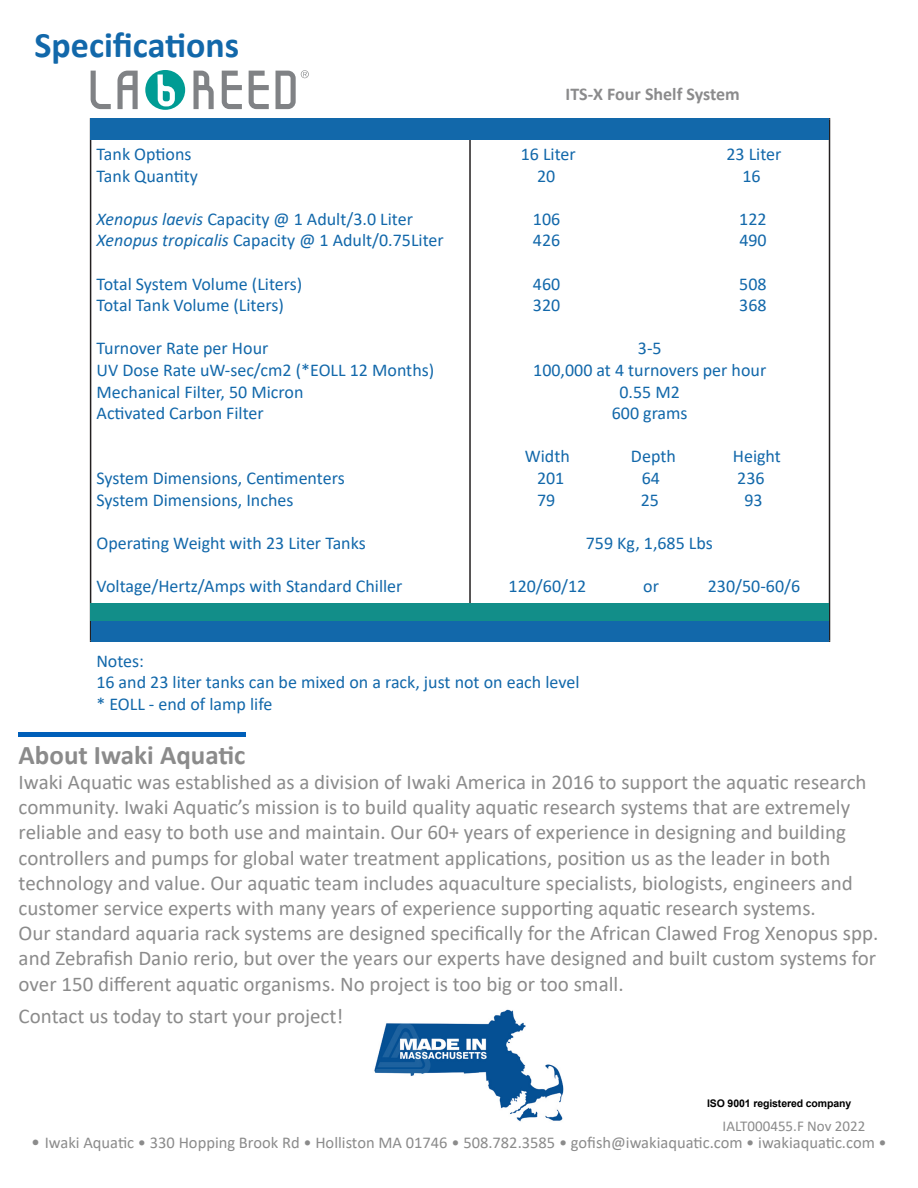
<style>
.page{position:relative;width:918px;height:1188px;background:#fff}
.page>*{position:absolute;margin:0;border:0;box-sizing:border-box;transform-origin:0 0}
.t1{font:700 36px "Calibri";color:#1268aa}
.t2{font:700 27px "Calibri";color:#8b8b8b}
.t3{font:21px/25.2px "Calibri";color:#8b8b8b}
.t4{font:18px/21.6px "Calibri";color:#1268aa}
.t5{font:700 18px "Calibri";color:#8b8b8c}
.t6{font:16.5px "Calibri";color:#8b8b8b}
.t7{font:15px "Calibri";color:#8b8b8b}
.t8{font:700 10.5px "Arial";letter-spacing:-.01em;color:#000}
.s1{font-style:italic}
.s2{font-size:18px}
</style>
<div class="page">
<img style="left:374px;top:1009px;width:190px;height:113px">
<hr style="left:90px;top:118px;width:380px;height:2px;background:#231f20">
<hr style="left:90px;top:120px;width:1px;height:520px;background:#231f20">
<hr style="left:470px;top:118px;width:360px;height:2px;background:#231f20">
<hr style="left:469px;top:120px;width:2px;height:520px;background:#231f20">
<hr style="left:829px;top:120px;width:1px;height:520px;background:#231f20">
<hr style="left:90px;top:640px;width:380px;height:2px;background:#231f20">
<hr style="left:470px;top:640px;width:360px;height:2px;background:#231f20">
<div style="left:91px;top:119px;width:738px;height:21px;background:#1268aa"></div>
<div style="left:91px;top:620px;width:738px;height:21px;background:#1268aa"></div>
<div style="left:90px;top:604px;width:739px;height:17px;background:#128e89"></div>
<svg style="left:91px;top:71px;width:20px;height:38px"></svg>
<svg style="left:249px;top:71px;width:20px;height:38px"></svg>
<svg style="left:194px;top:71px;width:20px;height:38px"></svg>
<svg style="left:145px;top:70px;width:40px;height:39px"></svg>
<svg style="left:222px;top:71px;width:20px;height:38px"></svg>
<svg style="left:117px;top:71px;width:21px;height:38px"></svg>
<svg style="left:276px;top:70px;width:33px;height:39px"></svg>
<hr style="left:19px;top:733px;width:227px;height:4px;background:#005fb9">
<p class="t1" style="left:35px;top:19px;width:206px">Specifications</p>
<p class="t4" style="left:97px;top:143px;width:103px">Tank Options<br>Tank Quantity</p>
<p class="t4" style="left:97px;top:208px;width:349px"><span class="s1">Xenopus laevis</span> Capacity @ 1 Adult/3.0 Liter<br><span class="s1">Xenopus tropicalis</span> Capacity @ 1 Adult/0.75Liter</p>
<p class="t4" style="left:97px;top:272px;width:207px">Total System Volume (Liters)<br>Total Tank Volume (Liters)</p>
<p class="t4" style="left:97px;top:337px;width:339px">Turnover Rate per Hour<br>UV Dose Rate uW-sec/cm2 (*EOLL 12 Months)<br>Mechanical Filter, 50 Micron<br>Activated Carbon Filter</p>
<p class="t4" style="left:97px;top:467px;width:250px">System Dimensions, Centimenters<br>System Dimensions, Inches</p>
<p class="t4" style="left:97px;top:532px;width:271px">Operating Weight with 23 Liter Tanks</p>
<p class="t4" style="left:97px;top:575px;width:307px">Voltage/Hertz/Amps with Standard Chiller</p>
<p class="t5" style="left:566px;top:82px;width:176px">ITS-X Four Shelf System</p>
<p class="t4" style="left:521px;top:143px;width:57px">16 Liter</p>
<p class="t4" style="left:726px;top:143px;width:57px">23 Liter</p>
<p class="t4" style="left:537px;top:164px;width:20px">20</p>
<p class="t4" style="left:742px;top:164px;width:20px">16</p>
<p class="t4" style="left:533px;top:208px;width:29px">106</p>
<p class="t4" style="left:739px;top:208px;width:29px">122</p>
<p class="t4" style="left:533px;top:229px;width:29px">426</p>
<p class="t4" style="left:739px;top:229px;width:29px">490</p>
<p class="t4" style="left:533px;top:272px;width:29px">460</p>
<p class="t4" style="left:739px;top:272px;width:29px">508</p>
<p class="t4" style="left:533px;top:294px;width:29px">320</p>
<p class="t4" style="left:739px;top:294px;width:29px">368</p>
<p class="t4" style="left:533px;top:337px;width:235px;text-align:center">3-5<br>100,000 at 4 turnovers per hour<br>0.55 M2<br>600 grams</p>
<p class="t4" style="left:525px;top:445px;width:47px">Width</p>
<p class="t4" style="left:631px;top:445px;width:46px">Depth</p>
<p class="t4" style="left:733px;top:445px;width:50px">Height</p>
<p class="t4" style="left:537px;top:467px;width:29px">201</p>
<p class="t4" style="left:642px;top:467px;width:20px">64</p>
<p class="t4" style="left:737px;top:467px;width:29px">236</p>
<p class="t4" style="left:537px;top:488px;width:20px">79</p>
<p class="t4" style="left:641px;top:488px;width:20px">25</p>
<p class="t4" style="left:744px;top:488px;width:20px">93</p>
<p class="t4" style="left:586px;top:532px;width:129px">759 Kg, 1,685 Lbs</p>
<p class="t4" style="left:509px;top:575px;width:79px">120/60/12</p>
<p class="t4" style="left:643px;top:575px;width:17px">or</p>
<p class="t4" style="left:708px;top:575px;width:94px">230/50-60/6</p>
<p class="t4" style="left:96px;top:650px;width:485px">Notes:<br>16 and 23 liter tanks can be mixed on a rack, just not on each level * EOLL - end of lamp life</p>
<p class="t2" style="left:19px;top:736px;width:228px">About Iwaki Aquatic</p>
<p class="t3" style="left:19px;top:769px;width:850px">Iwaki Aquatic was established as a division of Iwaki America in 2016 to support the aquatic research community. Iwaki Aquatic’s mission is to build quality aquatic research systems that are extremely</p>
<p class="t3" style="left:19px;top:819px;width:829px">reliable and easy to both use and maintain. Our 60+ years of experience in designing and building</p>
<p class="t3" style="left:19px;top:845px;width:813px">controllers and pumps for global water treatment applications, position us as the leader in both</p>
<p class="t3" style="left:19px;top:870px;width:836px">technology and value. Our aquatic team includes aquaculture specialists, biologists, engineers and</p>
<p class="t3" style="left:19px;top:895px;width:799px">customer service experts with many years of experience supporting aquatic research systems.</p>
<p class="t3" style="left:19px;top:920px;width:861px;text-align:justify">Our standard aquaria rack systems are designed specifically for the African Clawed Frog Xenopus spp. and Zebrafish Danio rerio, but over the years our experts have designed and built custom systems for over 150 different aquatic organisms. No project is too big or too small.</p>
<p class="t3" style="left:19px;top:1003px;width:326px">Contact us today to start your project!</p>
<p class="t8" style="left:707px;top:1096px;width:146px">ISO 9001 registered company</p>
<p class="t7" style="left:723px;top:1116px;width:144px">IALT000455.F Nov 2022</p>
<p class="t6" style="left:31px;top:1131px;width:857px"><span class="s2">•</span> Iwaki Aquatic • 330 Hopping Brook Rd • Holliston MA 01746 • 508.782.3585 • gofish@iwakiaquatic.com • iwakiaquatic.com •</p>
</div>
